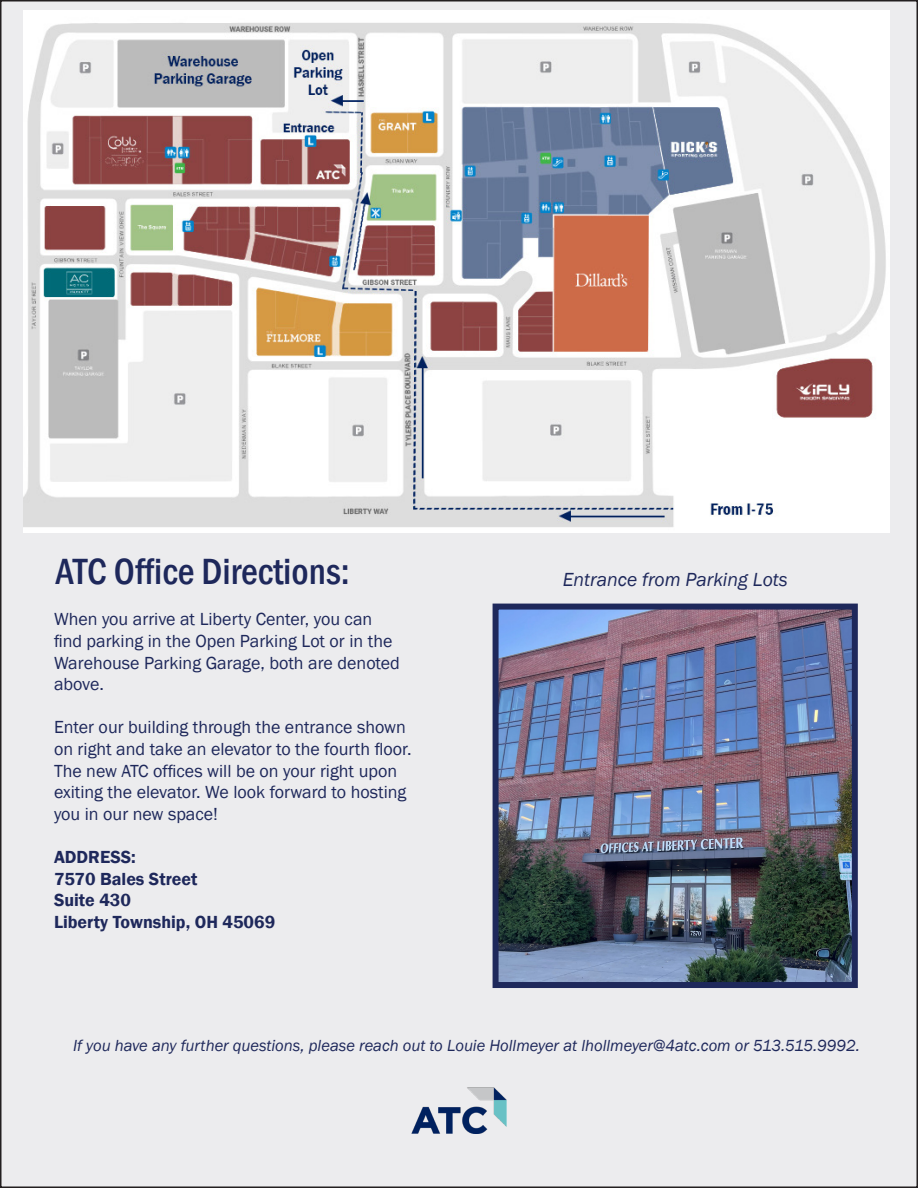
<style>
.page{position:relative;width:918px;height:1188px;background:#fff}
.page>*{position:absolute;margin:0;border:0;box-sizing:border-box;transform-origin:0 0}
.t1{font:500 condensed 37.5px "Franklin Gothic";color:#1e285b}
.t2{font:italic 19.5px "Franklin Gothic";color:#1e285b}
.t3{font:18px/21.6px "Franklin Gothic";color:#1e285b}
.t4{font:600 18px "Franklin Gothic";color:#1e285b}
.t5{font:italic 16.5px "Franklin Gothic";color:#1e285b}
</style>
<div class="page">
<div style="left:1px;top:1px;width:916px;height:1186px;background:#ececee"></div>
<img style="left:24px;top:10px;width:866px;height:522px">
<img style="left:500px;top:611px;width:351px;height:370px">
<div style="left:493px;top:604px;width:365px;height:384px;border:6px solid #1e285b"></div>
<img style="left:412px;top:1087px;width:94px;height:47px">
<p class="t1" style="left:56px;top:547px;width:296px">ATC Office Directions:</p>
<p class="t3" style="left:54px;top:609px;width:347px">When you arrive at Liberty Center, you can find parking in the Open Parking Lot or in the Warehouse Parking Garage, both are denoted above.</p>
<p class="t3" style="left:54px;top:717px;width:359px">Enter our building through the entrance shown on right and take an elevator to the fourth floor.<br>The new ATC offices will be on your right upon exiting the elevator. We look forward to hosting you in our new space!</p>
<p class="t4" style="left:54px;top:846px;width:83px">ADDRESS:</p>
<p class="t4" style="left:54px;top:868px;width:145px">7570 Bales Street</p>
<p class="t4" style="left:54px;top:889px;width:78px">Suite 430</p>
<p class="t4" style="left:54px;top:911px;width:223px">Liberty Township, OH 45069</p>
<p class="t2" style="left:563px;top:568px;width:227px">Entrance from Parking Lots</p>
<p class="t5" style="left:73px;top:1035px;width:788px">If you have any further questions, please reach out to Louie Hollmeyer at lhollmeyer@4atc.com or 513.515.9992.</p>
</div>
